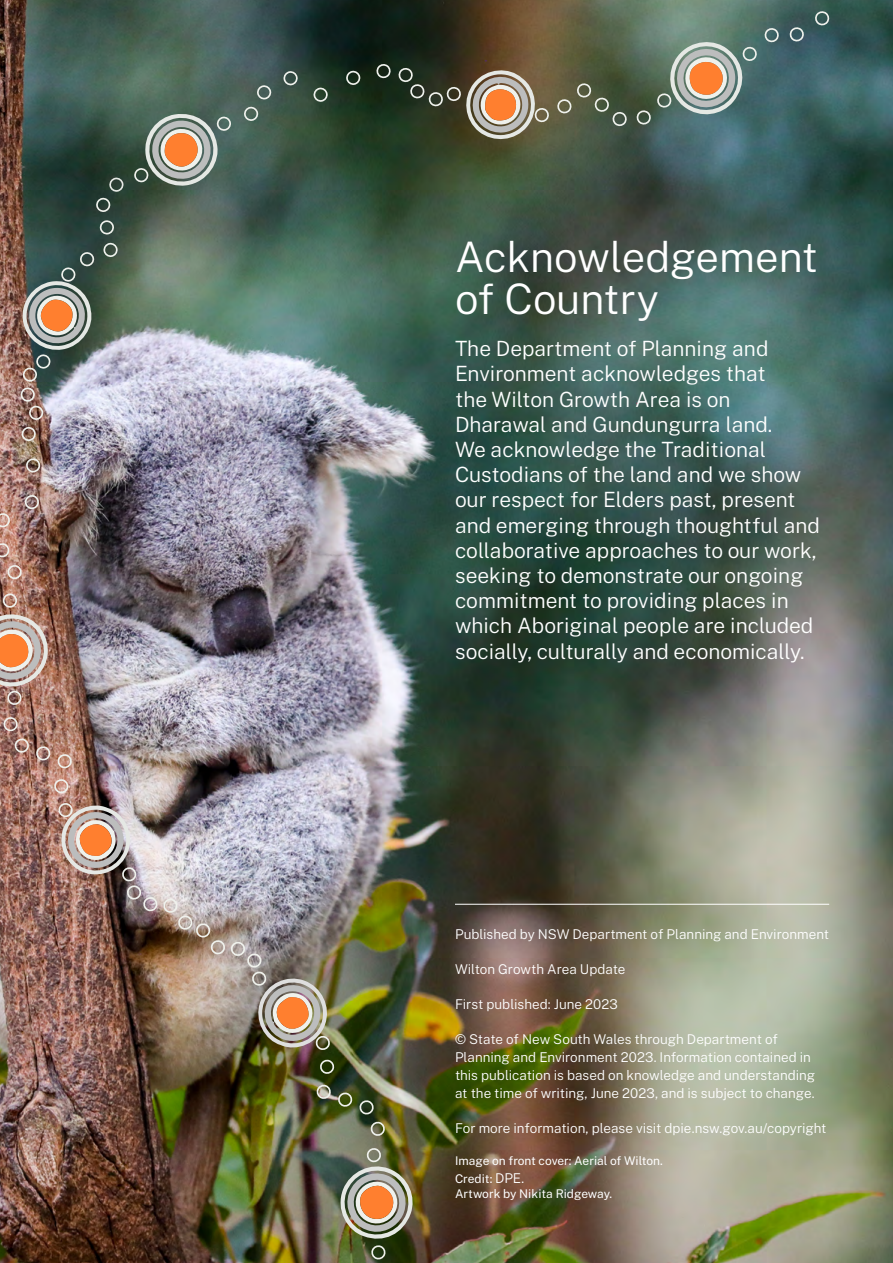
<style>
.page{position:relative;width:893px;height:1263px;background:#fff}
.page>*{position:absolute;margin:0;border:0;box-sizing:border-box;transform-origin:0 0}
.H__H1{font:300 42px/42px "Public Sans";color:#fff}
.Pull-Quote{font:300 21px/25.2px "Public Sans";color:#fff}
.Contact_details{font:300 13.5px/18px "Public Sans";color:#fff}
.t1{font:12px/18px "Public Sans";color:#fff}
.s1{font-weight:300;font-size:13.5px}
</style>
<div class="page">
<img style="left:0;top:0;width:893px;height:1263px">
<svg style="left:25px;top:457px;width:16px;height:16px"></svg>
<svg style="left:24px;top:494px;width:16px;height:16px"></svg>
<svg style="left:0;top:512px;width:11px;height:16px"></svg>
<svg style="left:0;top:542px;width:10px;height:16px"></svg>
<svg style="left:7px;top:564px;width:16px;height:16px"></svg>
<svg style="left:3px;top:716px;width:16px;height:16px"></svg>
<svg style="left:14px;top:738px;width:37px;height:23px"></svg>
<svg style="left:57px;top:753px;width:16px;height:16px"></svg>
<svg style="left:53px;top:778px;width:16px;height:16px"></svg>
<img style="left:0;top:593px;width:53px;height:113px">
<svg style="left:370px;top:1121px;width:16px;height:16px"></svg>
<svg style="left:359px;top:1099px;width:16px;height:16px"></svg>
<svg style="left:316px;top:1084px;width:37px;height:23px"></svg>
<svg style="left:319px;top:1059px;width:16px;height:16px"></svg>
<img style="left:335px;top:1147px;width:82px;height:113px">
<img style="left:57px;top:801px;width:274px;height:251px">
<svg style="left:346px;top:70px;width:15px;height:15px"></svg>
<svg style="left:313px;top:87px;width:15px;height:15px"></svg>
<svg style="left:283px;top:71px;width:15px;height:15px"></svg>
<svg style="left:256px;top:85px;width:16px;height:15px"></svg>
<svg style="left:243px;top:106px;width:16px;height:15px"></svg>
<svg style="left:96px;top:177px;width:28px;height:36px"></svg>
<svg style="left:99px;top:220px;width:15px;height:15px"></svg>
<svg style="left:103px;top:242px;width:15px;height:16px"></svg>
<svg style="left:21px;top:426px;width:15px;height:16px"></svg>
<svg style="left:134px;top:111px;width:98px;height:77px;background:#898979"></svg>
<img style="left:20px;top:252px;width:75px;height:168px">
<svg style="left:814px;top:10px;width:16px;height:16px"></svg>
<svg style="left:789px;top:26px;width:16px;height:16px"></svg>
<svg style="left:764px;top:27px;width:16px;height:16px"></svg>
<svg style="left:556px;top:83px;width:72px;height:44px;background:#5b634c"></svg>
<svg style="left:376px;top:63px;width:15px;height:16px"></svg>
<svg style="left:636px;top:38px;width:122px;height:87px;background:#7f897b"></svg>
<svg style="left:398px;top:67px;width:152px;height:76px;background:#6e654d"></svg>
<hr style="left:455px;top:904px;width:374px;height:1px;background:#fff">
<p class="H__H1" style="left:455px;top:233px;width:365px">Acknowledgement of Country</p>
<p class="Pull-Quote" style="left:455px;top:335px;width:366px">The Department of Planning and Environment acknowledges that<br>the Wilton Growth Area is on Dharawal and Gundungurra land.<br>We acknowledge the Traditional Custodians of the land and we show our respect for Elders past, present and emerging through thoughtful and collaborative approaches to our work, seeking to demonstrate our ongoing commitment to providing places in which Aboriginal people are included socially, culturally and economically.</p>
<p class="Contact_details" style="left:455px;top:924px;width:376px">Published by NSW Department of Planning and Environment</p>
<p class="Contact_details" style="left:455px;top:959px;width:172px">Wilton Growth Area Update</p>
<p class="Contact_details" style="left:455px;top:994px;width:164px">First published: June 2023</p>
<p class="Contact_details" style="left:455px;top:1029px;width:362px">© State of New South Wales through Department of Planning and Environment 2023. Information contained in this publication is based on knowledge and understanding at the time of writing, June 2023, and is subject to change.</p>
<p class="Contact_details" style="left:455px;top:1118px;width:373px">For more information, please visit dpie.nsw.gov.au/copyright</p>
<p class="t1" style="left:455px;top:1150px;width:209px">Image on front cover: Aerial of Wilton.<br>Credit: <span class="s1">DPE</span>.</p>
<p class="t1" style="left:455px;top:1183px;width:159px">Artwork by Nikita Ridgeway.</p>
</div>
